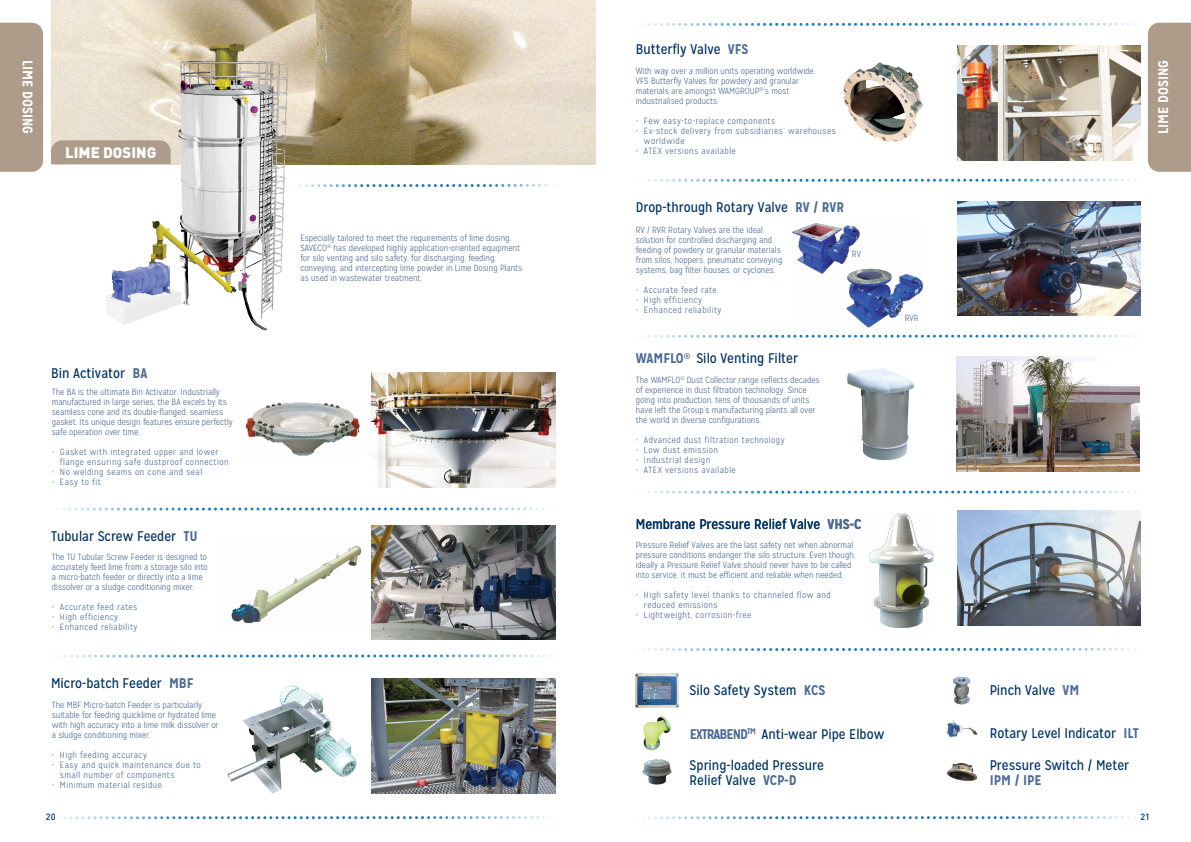
<style>
.page{position:relative;width:1191px;height:842px;background:#fff}
.page>*{position:absolute;margin:0;border:0;box-sizing:border-box;transform-origin:0 0}
.t1{font:900 15px "DIN Pro";color:#fff}
.t2{font:14px/15px "Mission Gothic";color:#003263}
.t3{font:700 14px "Mission Gothic";color:#fff}
.t4{font:700 14px "Mission Gothic";color:#4c6a95}
.t5{font:300 9px/10px "Mission Gothic";color:#4c6a95}
.t6{font:300 9px/10px "Mission Gothic";letter-spacing:.05em;color:#4c6a95}
.t7{font:500 9px "DIN Pro";color:#003263}
.s1{font-weight:700;color:#4c6a95}
</style>
<div class="page">
<div style="left:0;top:23px;width:43px;height:149px;background:#ac9c89"></div>
<div style="left:1147px;top:23px;width:44px;height:149px;background:#ac9c89"></div>
<img style="left:51px;top:0;width:544px;height:164px">
<img style="left:106px;top:44px;width:119px;height:281px">
<div style="left:51px;top:140px;width:120px;height:24px;background:#ac9c89"></div>
<img style="left:372px;top:679px;width:183px;height:114px">
<img style="left:372px;top:525px;width:183px;height:115px">
<img style="left:372px;top:372px;width:183px;height:115px">
<img style="left:245px;top:402px;width:115px;height:54px">
<img style="left:231px;top:546px;width:131px;height:78px">
<img style="left:243px;top:685px;width:48px;height:49px">
<svg style="left:57px;top:507px;width:493px;height:4px"></svg>
<svg style="left:642px;top:23px;width:494px;height:3px"></svg>
<svg style="left:642px;top:179px;width:494px;height:3px"></svg>
<svg style="left:642px;top:334px;width:494px;height:4px"></svg>
<svg style="left:642px;top:490px;width:494px;height:4px"></svg>
<svg style="left:642px;top:648px;width:494px;height:3px"></svg>
<svg style="left:58px;top:654px;width:494px;height:4px"></svg>
<svg style="left:299px;top:184px;width:248px;height:3px"></svg>
<img style="left:953px;top:677px;width:17px;height:27px">
<img style="left:636px;top:673px;width:42px;height:34px">
<img style="left:642px;top:760px;width:30px;height:24px">
<img style="left:643px;top:716px;width:28px;height:35px">
<img style="left:947px;top:763px;width:29px;height:17px">
<img style="left:946px;top:720px;width:32px;height:17px">
<svg style="left:642px;top:816px;width:494px;height:3px"></svg>
<img style="left:847px;top:368px;width:67px;height:93px">
<img style="left:869px;top:514px;width:65px;height:114px">
<img style="left:792px;top:223px;width:132px;height:105px">
<img style="left:956px;top:357px;width:184px;height:114px">
<img style="left:957px;top:511px;width:183px;height:114px">
<img style="left:957px;top:201px;width:183px;height:115px">
<img style="left:957px;top:46px;width:183px;height:114px">
<img style="left:843px;top:62px;width:80px;height:80px">
<div style="left:852px;top:250px;width:9px;height:7px;background:#fff"></div>
<div style="left:904px;top:315px;width:15px;height:6px;background:#fff"></div>
<svg style="left:58px;top:816px;width:493px;height:3px"></svg>
<h2 class="t2" style="left:636px;top:42px;width:114px">Butterfly Valve <span class="s1">VFS</span></h2>
<h2 class="t3" style="left:36px;top:60px;width:75px;rotate:90deg">LIME DOSING</h2>
<h2 class="t3" style="left:1154px;top:134px;width:75px;rotate:-90deg">LIME DOSING</h2>
<p class="t5" style="left:636px;top:66px;width:181px">With way over a million units operating worldwide, VFS Butterfly Valves for powdery and granular materials are amongst WAMGROUP<sup>®</sup>’s most industrialised products.</p>
<p class="t6" style="left:636px;top:116px;width:141px">- Few easy-to-replace components</p>
<p class="t6" style="left:644px;top:126px;width:193px;text-indent:-8px">- Ex-stock delivery from subsidiaries’ warehouses worldwide</p>
<p class="t6" style="left:636px;top:146px;width:102px">- ATEX versions available</p>
<h1 class="t1" style="left:65px;top:139px;width:93px">LIME DOSING</h1>
<h2 class="t2" style="left:51px;top:365px;width:98px">Bin Activator <span class="s1">BA</span></h2>
<p class="t5" style="left:52px;top:387px;width:182px">The BA is the ultimate Bin Activator. Industrially manufactured in large series, the BA excels by its seamless cone and its double-flanged, seamless gasket. Its unique design features ensure perfectly safe operation over time.</p>
<p class="t6" style="left:60px;top:447px;width:170px;text-indent:-8px">- Gasket with integrated upper and lower flange ensuring safe dustproof connection</p>
<p class="t6" style="left:52px;top:467px;width:152px">- No welding seams on cone and seal</p>
<p class="t6" style="left:52px;top:477px;width:50px">- Easy to fit</p>
<h2 class="t2" style="left:51px;top:529px;width:148px">Tubular Screw Feeder <span class="s1">TU</span></h2>
<p class="t5" style="left:52px;top:552px;width:158px">The TU Tubular Screw Feeder is designed to accurately feed lime from a storage silo into a micro-batch feeder or directly into a lime dissolver or a sludge conditioning mixer.</p>
<p class="t6" style="left:52px;top:602px;width:87px">- Accurate feed rates</p>
<p class="t6" style="left:52px;top:612px;width:68px">- High efficiency</p>
<p class="t6" style="left:52px;top:622px;width:87px">- Enhanced reliability</p>
<h2 class="t2" style="left:51px;top:676px;width:144px">Micro-batch Feeder <span class="s1">MBF</span></h2>
<p class="t5" style="left:52px;top:700px;width:168px">The MBF Micro-batch Feeder is particularly suitable for feeding quicklime or hydrated lime with high accuracy into a lime milk dissolver or a sludge conditioning mixer.</p>
<p class="t6" style="left:52px;top:750px;width:97px">- High feeding accuracy</p>
<p class="t6" style="left:60px;top:760px;width:142px;text-indent:-8px">- Easy and quick maintenance due to small number of components</p>
<p class="t6" style="left:52px;top:780px;width:112px">- Minimum material residue</p>
<p class="t5" style="left:300px;top:233px;width:223px">Especially tailored to meet the requirements of lime dosing, SAVECO<sup>®</sup> has developed highly application-oriented equipment for silo venting and silo safety, for discharging, feeding, conveying, and intercepting lime powder in Lime Dosing Plants as used in wastewater treatment.</p>
<h2 class="t2" style="left:636px;top:200px;width:210px">Drop-through Rotary Valve <span class="s1">RV / RVR</span></h2>
<p class="t5" style="left:636px;top:225px;width:148px">RV / RVR Rotary Valves are the ideal solution for controlled discharging and feeding of powdery or granular materials from silos, hoppers, pneumatic conveying systems, bag filter houses, or cyclones.</p>
<p class="t6" style="left:636px;top:285px;width:82px">- Accurate feed rate</p>
<p class="t6" style="left:636px;top:295px;width:68px">- High efficiency</p>
<p class="t6" style="left:636px;top:305px;width:87px">- Enhanced reliability</p>
<p class="t5" style="left:852px;top:249px;width:10px">RV</p>
<h2 class="t2" style="left:636px;top:351px;width:164px"><span class="s1">WAMFLO</span><sup>®</sup> Silo Venting Filter</h2>
<p class="t5" style="left:636px;top:375px;width:185px">The WAMFLO<sup>®</sup> Dust Collector range reflects decades of experience in dust filtration technology. Since going into production, tens of thousands of units have left the Group’s manufacturing plants all over the world in diverse configurations.</p>
<p class="t6" style="left:636px;top:435px;width:150px">- Advanced dust filtration technology</p>
<p class="t6" style="left:636px;top:445px;width:84px">- Low dust emission</p>
<p class="t6" style="left:636px;top:455px;width:76px">- Industrial design</p>
<p class="t6" style="left:636px;top:465px;width:102px">- ATEX versions available</p>
<h2 class="t2" style="left:636px;top:517px;width:227px">Membrane Pressure Relief Valve <span class="s1">VHS-C</span></h2>
<p class="t5" style="left:636px;top:540px;width:221px">Pressure Relief Valves are the last safety net when abnormal pressure conditions endanger the silo structure. Even though, ideally a Pressure Relief Valve should never have to be called into service, it must be efficient and reliable when needed.</p>
<p class="t6" style="left:644px;top:590px;width:188px;text-indent:-8px">- High safety level thanks to channeled flow and reduced emissions</p>
<p class="t6" style="left:636px;top:610px;width:117px">- Lightweight, corrosion-free</p>
<p class="t5" style="left:904px;top:313px;width:15px">RVR</p>
<h2 class="t2" style="left:689px;top:683px;width:137px">Silo Safety System <span class="s1">KCS</span></h2>
<h2 class="t2" style="left:689px;top:727px;width:196px"><span class="s1">EXTRABEND</span><sup>TM</sup> Anti-wear Pipe Elbow</h2>
<h2 class="t2" style="left:689px;top:757px;width:136px">Spring-loaded Pressure<br>Relief Valve <span class="s1">VCP-D</span></h2>
<h2 class="t2" style="left:989px;top:683px;width:91px">Pinch Valve <span class="s1">VM</span></h2>
<h2 class="t2" style="left:989px;top:726px;width:151px">Rotary Level Indicator <span class="s1">ILT</span></h2>
<h2 class="t2" style="left:989px;top:757px;width:141px">Pressure Switch / Meter</h2>
<h2 class="t4" style="left:989px;top:771px;width:54px">IPM / IPE</h2>
<p class="t7" style="left:46px;top:809px;width:11px">20</p>
<p class="t7" style="left:1140px;top:809px;width:11px">21</p>
</div>
